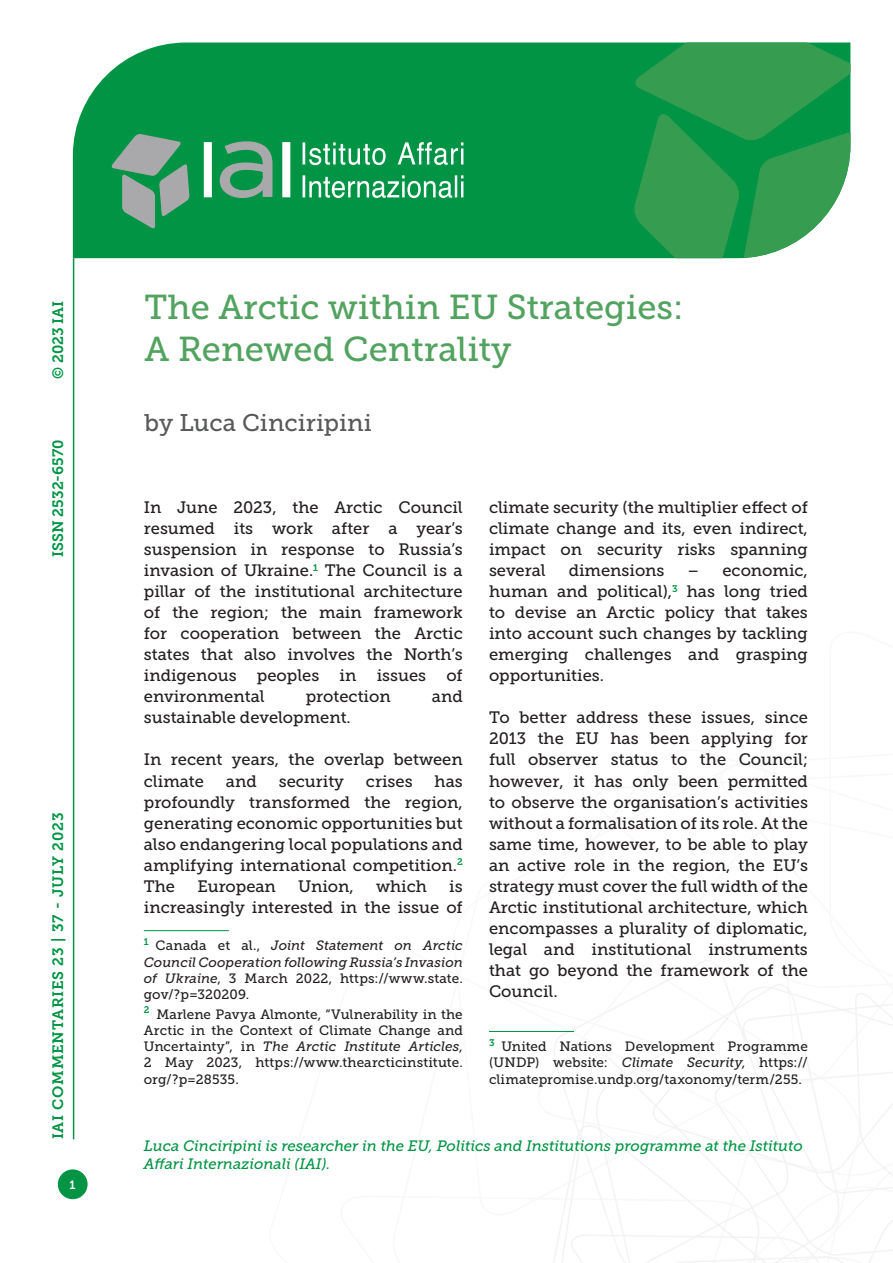
<style>
.page{position:relative;width:893px;height:1263px;background:#fff}
.page>*{position:absolute;margin:0;border:0;box-sizing:border-box;transform-origin:0 0}
.Titolo_Copertina{font:34.5px "Museo Slab 500";color:#52a35f}
.Autori_copertina{font:24px "Museo Slab 500";color:#58595b}
.Testo{font:16.5px/21px "Museo Slab 500";color:#231f20;text-align:justify}
.t1{font:italic 15px/18px "Museo Slab 500";color:#009444}
.t2{font:15px "Museo Slab 700";letter-spacing:.05em;color:#009444}
.t3{font:15px "Museo Slab 700";color:#009444}
.Nota{font:13.5px/16.2px "Museo Slab 500";letter-spacing:.01em;color:#231f20;text-align:justify}
.Nota-2{font:italic 13.5px/16.2px "Museo Slab 500";color:#231f20;text-align:justify}
.t4{font:12px "Museo Slab 700";color:#fff}
.s1{font-style:normal}
.s2{font-style:italic}
</style>
<div class="page">
<svg style="left:553px;top:960px;width:340px;height:303px"></svg>
<hr style="left:73px;top:258px;width:1px;height:881px;background:#009444">
<div style="left:73px;top:43px;width:560px;height:215px;background:#009444"></div>
<svg style="left:633px;top:43px;width:217px;height:215px;background:#329f56"></svg>
<svg style="left:303px;top:142px;width:160px;height:56px;background:#3fae72"></svg>
<svg style="left:111px;top:134px;width:79px;height:95px;background:#5a9e7a"></svg>
<svg style="left:204px;top:141px;width:86px;height:57px"></svg>
<div style="left:58px;top:1169px;width:30px;height:30px;background:#009444;border-radius:50%"></div>
<hr style="left:144px;top:930px;width:85px;height:1px;background:#009444">
<hr style="left:489px;top:1031px;width:85px;height:1px;background:#009444">
<p class="t2" style="left:50px;top:379px;width:80px;rotate:-90deg">© 2023 IAI</p>
<p class="t3" style="left:50px;top:557px;width:119px;rotate:-90deg">ISSN 2532-6570</p>
<p class="t2" style="left:50px;top:1139px;width:328px;rotate:-90deg">IAI COMMENTARIES 23 | 37 - JULY 2023</p>
<p class="t4" style="left:70px;top:1178px;width:8px">1</p>
<p class="Titolo_Copertina" style="left:145px;top:288px;width:540px">The Arctic within EU Strategies:</p>
<p class="Titolo_Copertina" style="left:145px;top:330px;width:369px">A Renewed Centrality</p>
<p class="Autori_copertina" style="left:145px;top:409px;width:229px">by Luca Cinciripini</p>
<p class="Testo" style="left:144px;top:497px;width:320px">In June 2023, the Arctic Council resumed its work after a year’s suspension in response to Russia’s invasion of Ukraine.<sup>1</sup> The Council is a pillar of the institutional architecture of the region; the main framework for cooperation between the Arctic states that also involves the North’s indigenous peoples in issues of environmental</p>
<p class="Testo" style="left:306px;top:686px;width:86px">protection</p>
<p class="Testo" style="left:432px;top:686px;width:32px">and</p>
<p class="Testo" style="left:144px;top:707px;width:208px">sustainable development.</p>
<p class="Testo" style="left:144px;top:749px;width:320px">In recent years, the overlap between climate</p>
<p class="Testo" style="left:144px;top:770px;width:320px;text-indent:291px">has profoundly transformed the region, generating economic opportunities but also endangering local populations and amplifying international competition.<sup>2<br></sup>The</p>
<p class="Testo" style="left:226px;top:770px;width:32px">and</p>
<p class="Testo" style="left:279px;top:770px;width:67px">security</p>
<p class="Testo" style="left:366px;top:770px;width:48px">crises</p>
<p class="Testo" style="left:144px;top:875px;width:320px;text-align:right">is<br>increasingly interested in the issue of</p>
<p class="Nota-2" style="left:144px;top:938px;width:320px"><sup>1</sup> <span class="s1">Canada et al.,</span> Joint Statement on Arctic Council Cooperation following Russia’s Invasion of Ukraine<span class="s1">, 3 March 2022, https://www.state. gov/?p=320209.</span></p>
<p class="Nota" style="left:144px;top:1006px;width:320px"><sup>2</sup> Marlene Pavya Almonte, “Vulnerability in the Arctic in the Context of Climate Change and Uncertainty”, in <span class="s2">The Arctic Institute Articles</span>, 2 May 2023, https://www.thearcticinstitute. org/?p=28535.</p>
<p class="Testo" style="left:197px;top:875px;width:80px">European</p>
<p class="Testo" style="left:298px;top:875px;width:57px">Union,</p>
<p class="Testo" style="left:376px;top:875px;width:52px">which</p>
<p class="Testo" style="left:489px;top:497px;width:320px">climate security (the multiplier effect of climate change and its, even indirect, impact on security risks spanning several</p>
<p class="Testo" style="left:489px;top:560px;width:320px;text-indent:199px">– economic, human and political),<sup>3</sup> has long tried to devise an Arctic policy that takes into account such changes by tackling emerging challenges and grasping opportunities.</p>
<p class="Testo" style="left:489px;top:707px;width:320px">To better address these issues, since 2013 the EU has been applying for full observer status to the Council; however, it has only been permitted to observe the organisation’s activities without a formalisation of its role. At the same time, however, to be able to play an active role in the region, the EU’s strategy must cover the full width of the Arctic institutional architecture, which encompasses a plurality of diplomatic, legal and institutional instruments that go beyond the framework of the Council.</p>
<p class="Testo" style="left:569px;top:560px;width:97px">dimensions</p>
<p class="Nota" style="left:489px;top:1038px;width:320px"><sup>3</sup> United Nations Development Programme (UNDP) website: <span class="s2">Climate Security</span>, https:// climatepromise.undp.org/taxonomy/term/255.</p>
<p class="t1" style="left:144px;top:1136px;width:660px">Luca Cinciripini is researcher in the EU, Politics and Institutions programme at the Istituto<br>Affari Internazionali (IAI).</p>
</div>
